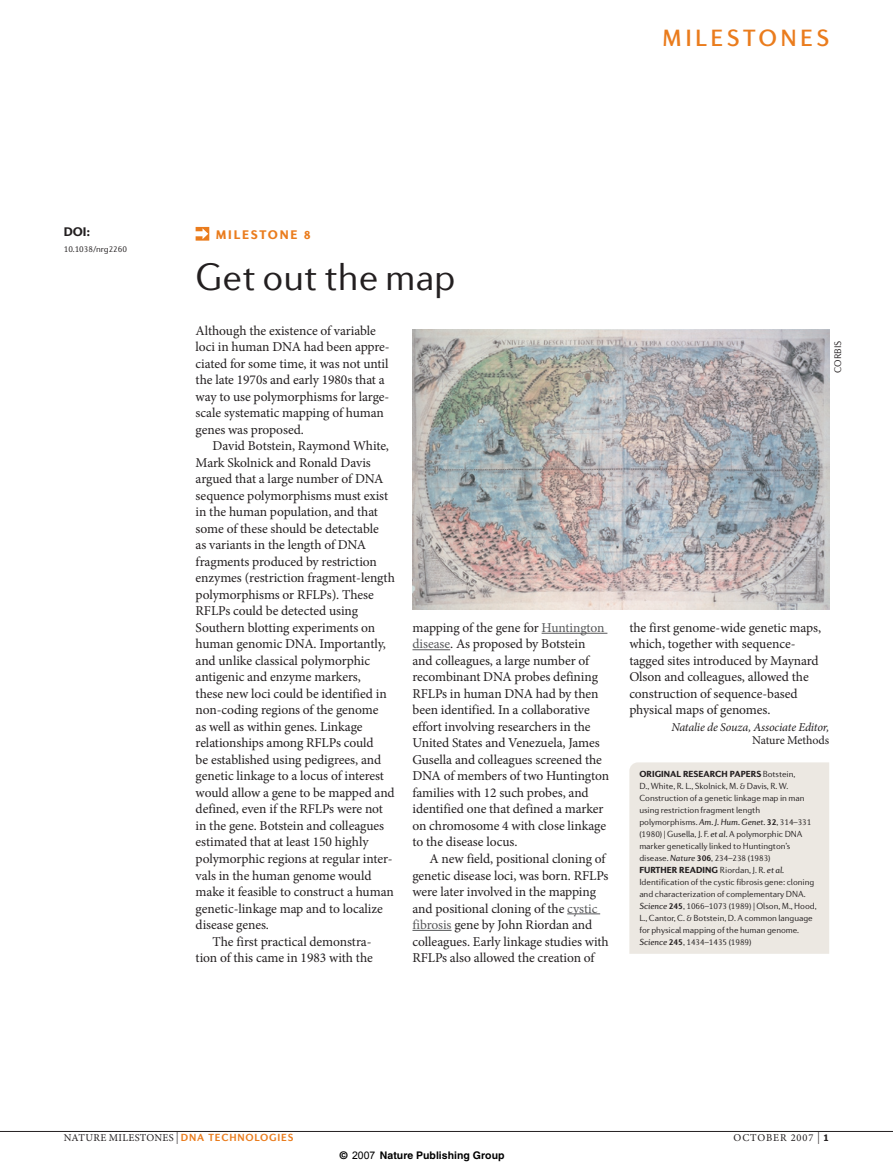
<style>
.page{position:relative;width:893px;height:1174px;background:#fff}
.page>*{position:absolute;margin:0;border:0;box-sizing:border-box;transform-origin:0 0}
.t1{font:300 39px "Diverda Sans LT Std";color:#231f20}
.t2{font:500 24px "Diverda Sans LT Std";letter-spacing:.14em;color:#ea7c1d}
.t3{font:13.5px/16.5px "Minion Pro";letter-spacing:-.005em;color:#231f20}
.t4{font:900 12.75px "Diverda Sans LT Std";color:#ea7c1d}
.t5{font:900 12.75px "Diverda Sans LT Std";color:#231f20}
.t6{font:italic 12px "Minion Pro";letter-spacing:-.015em;color:#231f20}
.t7{font:12px "Minion Pro";letter-spacing:-.01em;color:#231f20}
.t8{font:700 10.5px "Diverda Sans LT Std";letter-spacing:.075em;color:#ea7c1d}
.t9{font:700 10.5px "Helvetica";color:#000}
.t10{font:10.5px "Minion Pro";letter-spacing:.085em;color:#231f20}
.t11{font:300 9.75px "Diverda Sans LT Std";letter-spacing:-.005em;color:#231f20}
.t12{font:300 9px/12px "Diverda Sans LT Std";letter-spacing:-.005em;color:#231f20}
.s1{color:#57585a}
.s2{font-weight:900}
.s3{font-weight:400;font-style:italic}
.s4{font-weight:700}
.s5{font-family:"Minion Pro";font-weight:400;color:#231f20}
.s6{font-family:"Minion Pro";font-weight:400;font-size:12px;color:#231f20}
.s7{font-size:12px}
.s8{font-family:"Arial";font-weight:400}
</style>
<div class="page">
<img style="left:412px;top:330px;width:417px;height:279px">
<hr style="left:0;top:1131px;width:893px;height:1px;background:#231f20">
<hr style="left:542px;top:633px;width:65px;height:1px;background:#57585a">
<hr style="left:412px;top:649px;width:38px;height:1px;background:#57585a">
<hr style="left:567px;top:913px;width:33px;height:1px;background:#57585a">
<hr style="left:412px;top:930px;width:39px;height:1px;background:#57585a">
<div style="left:629px;top:762px;width:200px;height:191px;background:#ece8e2"></div>
<svg style="left:196px;top:227px;width:13px;height:14px"></svg>
<h2 class="t2" style="left:662px;top:24px;width:168px">MILESTONES</h2>
<p class="t5" style="left:64px;top:224px;width:28px">DOI:</p>
<p class="t12" style="left:64px;top:243px;width:65px">10.1038/nrg2260</p>
<p class="t4" style="left:216px;top:227px;width:23px">MILESTONE</p>
<p class="t4" style="left:304px;top:227px;width:9px">8</p>
<h1 class="t1" style="left:196px;top:253px;width:262px">Get out the map</h1>
<p class="t3" style="left:196px;top:322px;width:196px">Although the existence of variable loci in human DNA had been appre&shy;ciated for some time, it was not until the late 1970s and early 1980s that a way to use polymorphisms for large&shy;scale systematic mapping of human genes was proposed.</p>
<p class="t3" style="left:213px;top:438px;width:178px">David Botstein, Raymond White,</p>
<p class="t3" style="left:196px;top:454px;width:177px">Mark Skolnick and Ronald Davis</p>
<p class="t3" style="left:196px;top:471px;width:189px">argued that a large number of DNA</p>
<p class="t3" style="left:196px;top:487px;width:194px">sequence polymorphisms must exist</p>
<p class="t3" style="left:196px;top:504px;width:184px">in the human population, and that</p>
<p class="t3" style="left:196px;top:520px;width:185px">some of these should be detectable</p>
<p class="t3" style="left:196px;top:537px;width:172px">as variants in the length of DNA</p>
<p class="t3" style="left:196px;top:553px;width:183px">fragments produced by restriction</p>
<p class="t3" style="left:196px;top:570px;width:201px">enzymes (restriction fragment-length</p>
<p class="t3" style="left:196px;top:586px;width:180px">polymorphisms or RFLPs). These</p>
<p class="t3" style="left:196px;top:603px;width:164px">RFLPs could be detected using</p>
<p class="t3" style="left:196px;top:619px;width:181px">Southern blotting experiments on</p>
<p class="t3" style="left:196px;top:636px;width:192px">human genomic DNA. Importantly,</p>
<p class="t3" style="left:196px;top:652px;width:176px">and unlike classical polymorphic</p>
<p class="t3" style="left:196px;top:669px;width:167px">antigenic and enzyme markers,</p>
<p class="t3" style="left:196px;top:685px;width:193px">these new loci could be identified in</p>
<p class="t3" style="left:196px;top:702px;width:184px">non-coding regions of the genome</p>
<p class="t3" style="left:196px;top:718px;width:169px">as well as within genes. Linkage</p>
<p class="t3" style="left:196px;top:735px;width:180px">relationships among RFLPs could</p>
<p class="t3" style="left:196px;top:751px;width:187px">be established using pedigrees, and</p>
<p class="t3" style="left:196px;top:768px;width:190px">genetic linkage to a locus of interest</p>
<p class="t3" style="left:196px;top:784px;width:201px">would allow a gene to be mapped and</p>
<p class="t3" style="left:196px;top:801px;width:189px">defined, even if the RFLPs were not</p>
<p class="t3" style="left:196px;top:817px;width:190px">in the gene. Botstein and colleagues</p>
<p class="t3" style="left:196px;top:834px;width:174px">estimated that at least 150 highly</p>
<p class="t3" style="left:196px;top:850px;width:198px">polymorphic regions at regular inter-</p>
<p class="t3" style="left:196px;top:867px;width:178px">vals in the human genome would</p>
<p class="t3" style="left:196px;top:883px;width:200px">make it feasible to construct a human</p>
<p class="t3" style="left:196px;top:900px;width:189px">genetic-linkage map and to localize</p>
<p class="t3" style="left:196px;top:916px;width:75px">disease genes.</p>
<p class="t3" style="left:213px;top:933px;width:160px">The first practical demonstra-</p>
<p class="t3" style="left:196px;top:949px;width:179px">tion of this came in 1983 with the</p>
<p class="t3" style="left:412px;top:619px;width:198px">mapping of the gene for <span class="s1">Huntington disease</span>. As proposed by Botstein<br>and colleagues, a large number of recombinant DNA probes defining RFLPs in human DNA had by then been identified. In a collaborative effort involving researchers in the United States and Venezuela, James Gusella and colleagues screened the DNA of members of two Huntington families with 12 such probes, and identified one that defined a marker on chromosome 4 with close linkage to the disease locus.</p>
<p class="t3" style="left:412px;top:850px;width:198px;text-indent:17px">A new field, positional cloning of genetic disease loci, was born. RFLPs were later involved in the mapping and positional cloning of the <span class="s1">cystic fibrosis</span> gene by John Riordan and colleagues. Early linkage studies with RFLPs also allowed the creation of</p>
<p class="t11" style="left:832px;top:373px;width:34px;rotate:-90deg">CORBIS</p>
<p class="t3" style="left:629px;top:619px;width:193px">the first genome-wide genetic maps, which, together with sequence&shy;tagged sites introduced by Maynard<br>Olson and colleagues, allowed the construction of sequence-based physical maps of genomes.</p>
<p class="t6" style="left:671px;top:719px;width:159px">Natalie de Souza, Associate Editor,</p>
<p class="t7" style="left:752px;top:732px;width:78px">Nature Methods</p>
<p class="t12" style="left:639px;top:768px;width:179px"><span class="s2">ORIGINAL RESEARCH PAPERS</span> Botstein,<br>D., White, R. L., Skolnick, M. &amp; Davis, R. W.<br>Construction of a genetic linkage map in man using restriction fragment length polymorphisms. <span class="s3">Am. J. Hum. Genet.</span> <span class="s4">32</span>, 314–331 (1980) | Gusella, J. F. <span class="s3">et al.</span> A polymorphic DNA marker genetically linked to Huntington’s disease. <span class="s3">Nature</span> <span class="s4">306</span>, 234–238 (1983)<br><span class="s2">FURTHER READING</span> Riordan, J. R. <span class="s3">et al.<br></span>Identification of the cystic fibrosis gene: cloning and characterization of complementary DNA.<br><span class="s3">Science</span> <span class="s4">245</span>, 1066–1073 (1989) | Olson, M., Hood, L., Cantor, C. &amp; Botstein, D. A common language for physical mapping of the human genome.<br><span class="s3">Science</span> <span class="s4">245</span>, 1434–1435 (1989)</p>
<p class="t10" style="left:64px;top:1130px;width:9px">nature</p>
<p class="t8" style="left:109px;top:1130px;width:186px"><span class="s5">MILESTONES</span> <span class="s6">|</span> DNA TECHNOLOGIES</p>
<p class="t10" style="left:733px;top:1130px;width:26px">october</p>
<p class="t10" style="left:791px;top:1130px;width:31px">2007 <span class="s7">|</span></p>
<p class="t9" style="left:340px;top:1148px;width:166px">© <span class="s8">2007</span> Nature Publishing Group</p>
</div>
